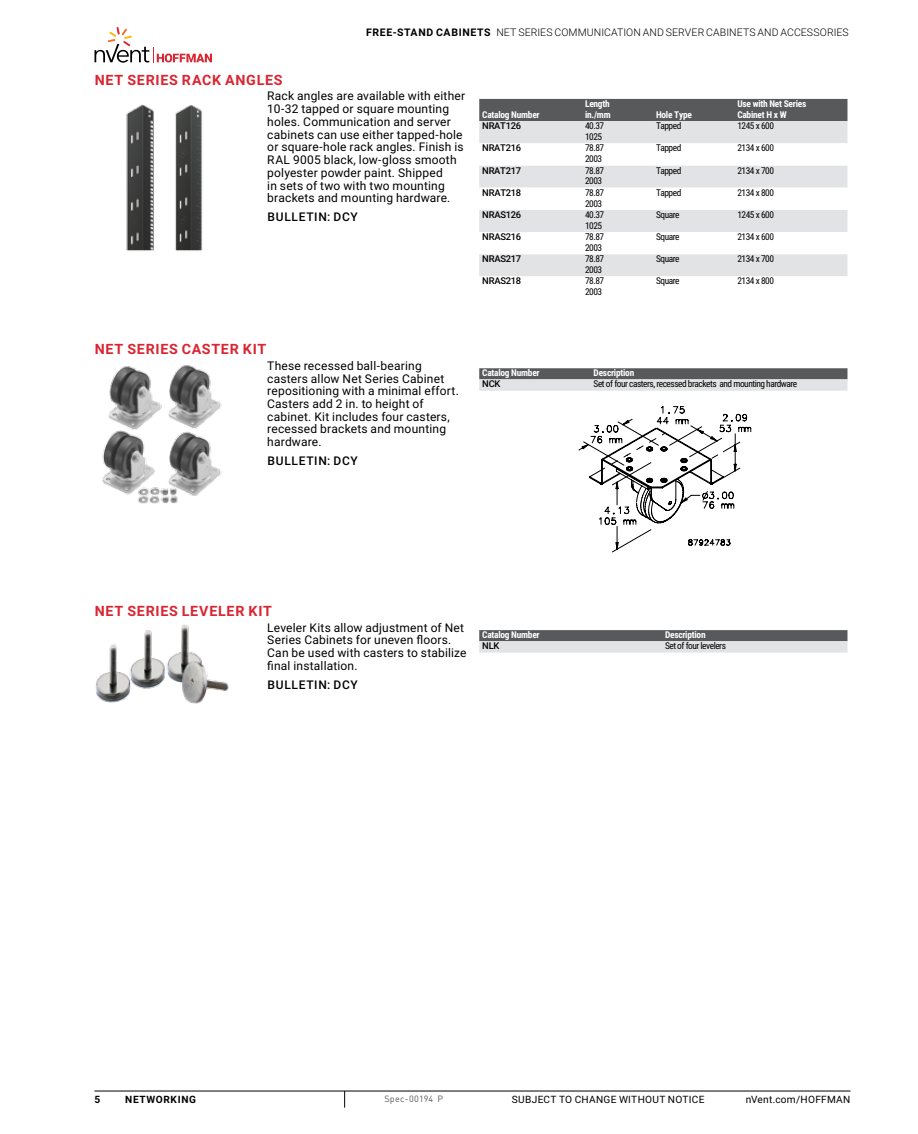
<style>
.page{position:relative;width:918px;height:1134px;background:#fff}
.page>*{position:absolute;margin:0;border:0;box-sizing:border-box;transform-origin:0 0}
.t1{font:700 14.25px "Roboto";letter-spacing:.05em;color:#d92632}
.t2{font:12px/12.8px "Roboto";letter-spacing:.015em;color:#000}
.t3{font:500 12px "Roboto";letter-spacing:.055em;color:#000}
.t4{font:300 10.5px "Roboto";letter-spacing:.01em;color:#000}
.t5{font:10.2px "Roboto";letter-spacing:.03em;color:#000}
.t6{font:700 10.2px "Roboto";letter-spacing:.06em;color:#000}
.t7{font:9.3px/10.8px "Roboto Condensed";letter-spacing:-.05em;color:#000}
.t8{font:700 9.3px/10.8px "Roboto Condensed";letter-spacing:-.025em;color:#fff}
.t9{font:500 9.3px "Roboto";letter-spacing:-.025em;color:#000}
.t10{font:9px "DIN Pro";letter-spacing:.03em;color:#58595b}
.s1{font-weight:700}
</style>
<div class="page">
<svg style="left:95px;top:27px;width:117px;height:36px"></svg>
<hr style="left:94px;top:1091px;width:756px;height:1px;background:#000">
<svg style="left:344px;top:1091px;width:1px;height:17px"></svg>
<img style="left:126px;top:104px;width:76px;height:144px">
<div style="left:479px;top:99px;width:369px;height:22px;background:#58595b"></div>
<div style="left:479px;top:121px;width:369px;height:22px;background:#e2e3e4"></div>
<svg style="left:479px;top:166px;width:369px;height:110px;fill:#e2e3e4"></svg>
<img style="left:101px;top:365px;width:121px;height:137px">
<svg style="left:479px;top:368px;width:369px;height:23px;background:#a1a2a4"></svg>
<svg style="left:579px;top:406px;width:172px;height:147px"></svg>
<img style="left:97px;top:626px;width:130px;height:76px">
<svg style="left:479px;top:630px;width:369px;height:23px;background:#a1a2a3"></svg>
<p class="t4" style="left:366px;top:25px;width:422px"><span class="s1">FREE-STAND CABINETS</span> NET SERIES COMMUN ICATION AN D SERVER CABIN ETS AN D ACC</p>
<p class="t4" style="left:801px;top:25px;width:49px">ESSORIES</p>
<p class="t1" style="left:95px;top:70px;width:11px">NET</p>
<p class="t1" style="left:127px;top:70px;width:19px">SERIE</p>
<p class="t1" style="left:169px;top:70px;width:68px">S RACKANG</p>
<p class="t1" style="left:257px;top:70px;width:27px">LES</p>
<p class="t2" style="left:267px;top:89px;width:199px">Rack angles are available with either 10-32 tapped or square mounting holes. Communication and server cabinets can use either tapped-hole or square-hole rack angles. Finish is RAL 9005 black, low-gloss smooth polyester powder paint. Shipped<br>in sets of two with two mounting brackets and mounting hardware.</p>
<p class="t3" style="left:268px;top:208px;width:92px">BULLETIN: DCY</p>
<p class="t8" style="left:482px;top:109px;width:59px">Catalog Number</p>
<p class="t8" style="left:585px;top:98px;width:27px">Length in./mm</p>
<p class="t8" style="left:656px;top:109px;width:37px">Hole Type</p>
<p class="t8" style="left:737px;top:98px;width:71px">Use with Net Series<br>Cabinet H x W</p>
<p class="t9" style="left:482px;top:119px;width:41px">NRAT126</p>
<p class="t7" style="left:585px;top:120px;width:21px">40.37<br>1025</p>
<p class="t7" style="left:656px;top:120px;width:27px">Tapped</p>
<p class="t7" style="left:737px;top:120px;width:38px">1245 x 600</p>
<p class="t9" style="left:482px;top:142px;width:41px">NRAT216</p>
<p class="t7" style="left:585px;top:142px;width:21px">78.87<br>2003</p>
<p class="t7" style="left:656px;top:142px;width:27px">Tapped</p>
<p class="t7" style="left:737px;top:142px;width:38px">2134 x 600</p>
<p class="t9" style="left:482px;top:164px;width:41px">NRAT217</p>
<p class="t7" style="left:585px;top:165px;width:21px">78.87<br>2003</p>
<p class="t7" style="left:656px;top:165px;width:27px">Tapped</p>
<p class="t7" style="left:737px;top:165px;width:38px">2134 x 700</p>
<p class="t9" style="left:482px;top:186px;width:41px">NRAT218</p>
<p class="t7" style="left:585px;top:187px;width:21px">78.87<br>2003</p>
<p class="t7" style="left:656px;top:187px;width:27px">Tapped</p>
<p class="t7" style="left:737px;top:187px;width:38px">2134 x 800</p>
<p class="t9" style="left:482px;top:208px;width:40px">NRAS126</p>
<p class="t7" style="left:585px;top:209px;width:21px">40.37<br>1025</p>
<p class="t7" style="left:656px;top:209px;width:25px">Square</p>
<p class="t7" style="left:737px;top:209px;width:38px">1245 x 600</p>
<p class="t9" style="left:482px;top:230px;width:40px">NRAS216</p>
<p class="t7" style="left:585px;top:231px;width:21px">78.87<br>2003</p>
<p class="t7" style="left:656px;top:231px;width:25px">Square</p>
<p class="t7" style="left:737px;top:231px;width:38px">2134 x 600</p>
<p class="t9" style="left:482px;top:252px;width:40px">NRAS217</p>
<p class="t7" style="left:585px;top:253px;width:21px">78.87<br>2003</p>
<p class="t7" style="left:656px;top:253px;width:25px">Square</p>
<p class="t7" style="left:737px;top:253px;width:38px">2134 x 700</p>
<p class="t9" style="left:482px;top:275px;width:40px">NRAS218</p>
<p class="t7" style="left:585px;top:275px;width:21px">78.87<br>2003</p>
<p class="t7" style="left:656px;top:275px;width:25px">Square</p>
<p class="t7" style="left:737px;top:275px;width:38px">2134 x 800</p>
<p class="t1" style="left:95px;top:339px;width:11px">NET</p>
<p class="t1" style="left:127px;top:339px;width:19px">SERIE</p>
<p class="t1" style="left:169px;top:339px;width:53px">S CASTER</p>
<p class="t1" style="left:243px;top:339px;width:9px">KIT</p>
<p class="t2" style="left:267px;top:359px;width:193px">These recessed ball-bearing casters allow Net Series Cabinet repositioning with a minimal effort.<br>Casters add 2 in. to height of cabinet. Kit includes four casters, recessed brackets and mounting hardware.</p>
<p class="t3" style="left:268px;top:452px;width:92px">BULLETIN: DCY</p>
<p class="t8" style="left:482px;top:367px;width:59px">Catalog Number</p>
<p class="t8" style="left:594px;top:367px;width:42px">Description</p>
<p class="t9" style="left:482px;top:378px;width:20px">NCK</p>
<p class="t7" style="left:594px;top:378px;width:205px">Set of four casters, recessed brackets and mounting hardware</p>
<p class="t1" style="left:95px;top:601px;width:11px">NET</p>
<p class="t1" style="left:127px;top:601px;width:19px">SERIE</p>
<p class="t1" style="left:169px;top:601px;width:88px">S LEVELER KIT</p>
<p class="t2" style="left:267px;top:621px;width:201px">Leveler Kits allow adjustment of Net<br>Series Cabinets for uneven floors.<br>Can be used with casters to stabilize final installation.</p>
<p class="t3" style="left:268px;top:676px;width:92px">BULLETIN: DCY</p>
<p class="t8" style="left:482px;top:629px;width:59px">Catalog Number</p>
<p class="t8" style="left:665px;top:629px;width:42px">Description</p>
<p class="t9" style="left:482px;top:640px;width:19px">NLK</p>
<p class="t7" style="left:665px;top:640px;width:62px">Set of four levelers</p>
<p class="t6" style="left:95px;top:1092px;width:7px">5</p>
<p class="t6" style="left:125px;top:1092px;width:72px">NETWORKING</p>
<p class="t10" style="left:384px;top:1092px;width:60px">Spec-00194 P</p>
<p class="t5" style="left:512px;top:1092px;width:194px">SUBJECT TO CHANGE WITHOUT NOTICE</p>
<p class="t5" style="left:746px;top:1092px;width:106px">nVent.com/HOFFMAN</p>
</div>
